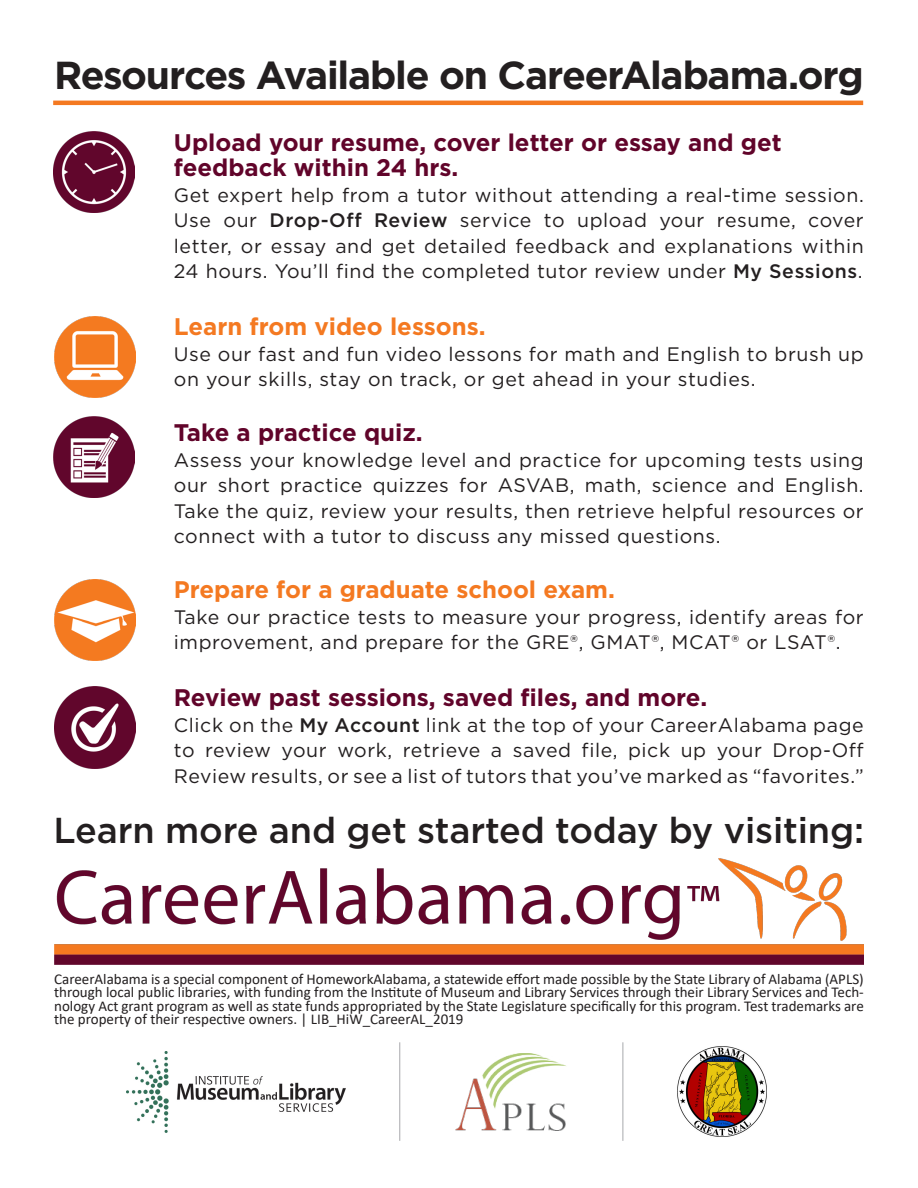
<style>
.page{position:relative;width:918px;height:1188px;background:#fff}
.page>*{position:absolute;margin:0;border:0;box-sizing:border-box;transform-origin:0 0}
.t1{font:700 39px "Gotham";letter-spacing:-.03em;color:#231f20}
.t2{font:500 36px "Gotham";letter-spacing:-.005em;color:#231f20}
.Paragraph_Style_1{font:700 24px/25.5px "Gotham";color:#61042a}
.Paragraph_Style_1-2{font:700 24px "Gotham";color:#f47921}
.Paragraph_Style_2{font:19.5px/25.5px "Gotham";letter-spacing:.03em;color:#231f20;text-align:justify}
.t3{font:15px/13.5px "Calibri";color:#231f20;text-align:justify}
.s1{font-weight:500}
</style>
<div class="page">
<img style="left:53px;top:417px;width:81px;height:81px">
<img style="left:54px;top:579px;width:81px;height:81px">
<hr style="left:53px;top:101px;width:810px;height:4px;background:#f47921">
<img style="left:55px;top:859px;width:809px;height:106px">
<img style="left:455px;top:1053px;width:111px;height:78px">
<img style="left:127px;top:1051px;width:219px;height:82px">
<img style="left:677px;top:1046px;width:90px;height:91px">
<hr style="left:399px;top:1042px;width:1px;height:99px;background:#a8a9ad">
<hr style="left:623px;top:1042px;width:1px;height:99px;background:#a8a9ad">
<img style="left:55px;top:687px;width:81px;height:81px">
<img style="left:53px;top:132px;width:81px;height:81px">
<img style="left:54px;top:316px;width:81px;height:81px">
<p class="t1" style="left:54px;top:49px;width:811px">Resources Available on CareerAlabama.org</p>
<p class="Paragraph_Style_1" style="left:174px;top:129px;width:609px">Upload your resume, cover letter or essay and get feedback within 24 hrs.</p>
<p class="Paragraph_Style_2" style="left:174px;top:182px;width:691px">Get expert help from a tutor without attending a real-time session.<br>Use our <span class="s1">Drop-Off Review</span> service to upload your resume, cover letter, or essay and get detailed feedback and explanations within 24 hours. You’ll find the completed tutor review under <span class="s1">My Sessions</span>.</p>
<p class="Paragraph_Style_1-2" style="left:174px;top:311px;width:313px">Learn from video lessons.</p>
<p class="Paragraph_Style_2" style="left:174px;top:341px;width:691px">Use our fast and fun video lessons for math and English to brush up on your skills, stay on track, or get ahead in your studies.</p>
<p class="Paragraph_Style_1" style="left:174px;top:420px;width:250px">Take a practice quiz.</p>
<p class="Paragraph_Style_2" style="left:174px;top:447px;width:691px">Assess your knowledge level and practice for upcoming tests using our short practice quizzes for ASVAB, math, science and English.<br>Take the quiz, review your results, then retrieve helpful resources or connect with a tutor to discuss any missed questions.</p>
<p class="Paragraph_Style_1-2" style="left:174px;top:574px;width:443px">Prepare for a graduate school exam.</p>
<p class="Paragraph_Style_2" style="left:174px;top:604px;width:691px">Take our practice tests to measure your progress, identify areas for improvement, and prepare for the GRE®, GMAT®, MCAT® or LSAT®.</p>
<p class="Paragraph_Style_1" style="left:174px;top:685px;width:535px">Review past sessions, saved files, and more.</p>
<p class="Paragraph_Style_2" style="left:174px;top:712px;width:691px">Click on the <span class="s1">My Account</span> link at the top of your CareerAlabama page to review your work, retrieve a saved file, pick up your Drop-Off Review results, or see a list of tutors that you’ve marked as “favorites.”</p>
<p class="t2" style="left:54px;top:806px;width:812px">Learn more and get started today by visiting:</p>
<p class="t3" style="left:54px;top:972px;width:811px">CareerAlabama is a special component of HomeworkAlabama, a statewide effort made possible by the State Library of Alabama (APLS) through local public libraries, with funding from the Institute of Museum and Library Services through their Library Services and Tech&shy;nology Act grant program as well as state funds appropriated by the State Legislature specifically for this program. Test trademarks are the property of their respective owners. | LIB_HiW_CareerAL_2019</p>
</div>
